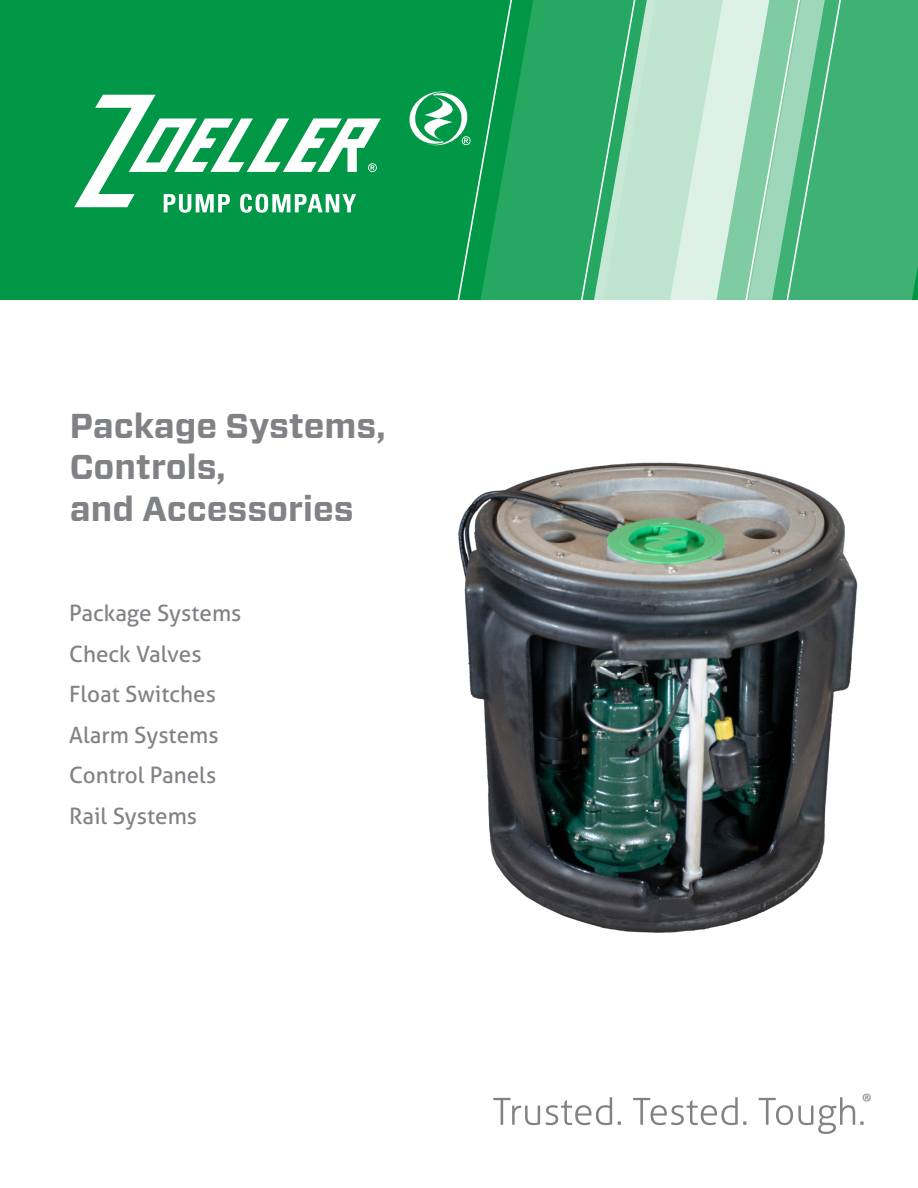
<style>
.page{position:relative;width:918px;height:1188px;background:#fff}
.page>*{position:absolute;margin:0;border:0;box-sizing:border-box;transform-origin:0 0}
.t1{font:700 34.5px/41.4px "Forza";color:#808285}
.t2{font:24px "Myriad Pro";color:#808385}
.t3{font:22.5px "Aller";color:#808285}
</style>
<div class="page">
<div style="left:0;top:0;width:918px;height:300px;background:#009847"></div>
<div style="left:888px;top:0;width:30px;height:300px;background:#3fb174"></div>
<div style="left:560px;top:0;width:17px;height:300px;background:#26a762"></div>
<svg style="left:683px;top:0;width:58px;height:300px;background:#cceada"></svg>
<svg style="left:741px;top:0;width:147px;height:300px;background:#65c08f"></svg>
<svg style="left:577px;top:0;width:106px;height:300px;background:#84cda6"></svg>
<svg style="left:74px;top:95px;width:307px;height:118px"></svg>
<svg style="left:409px;top:0;width:151px;height:300px"></svg>
<svg style="left:493px;top:1097px;width:119px;height:28px"></svg>
<svg style="left:618px;top:1121px;width:3px;height:4px"></svg>
<svg style="left:633px;top:1097px;width:114px;height:28px"></svg>
<svg style="left:759px;top:1097px;width:105px;height:37px"></svg>
<img style="left:458px;top:462px;width:400px;height:471px">
<p class="t1" style="left:70px;top:406px;width:317px">Package Systems,<br>Controls,</p>
<p class="t1" style="left:70px;top:488px;width:286px">and Accessories</p>
<p class="t3" style="left:69px;top:600px;width:174px">Package Systems</p>
<p class="t3" style="left:69px;top:640px;width:134px">Check Valves</p>
<p class="t3" style="left:69px;top:681px;width:148px">Float Switches</p>
<p class="t3" style="left:69px;top:721px;width:151px">Alarm Systems</p>
<p class="t3" style="left:69px;top:762px;width:149px">Control Panels</p>
<p class="t3" style="left:69px;top:802px;width:130px">Rail Systems</p>
<p class="t2" style="left:862px;top:1088px;width:12px">®</p>
</div>
